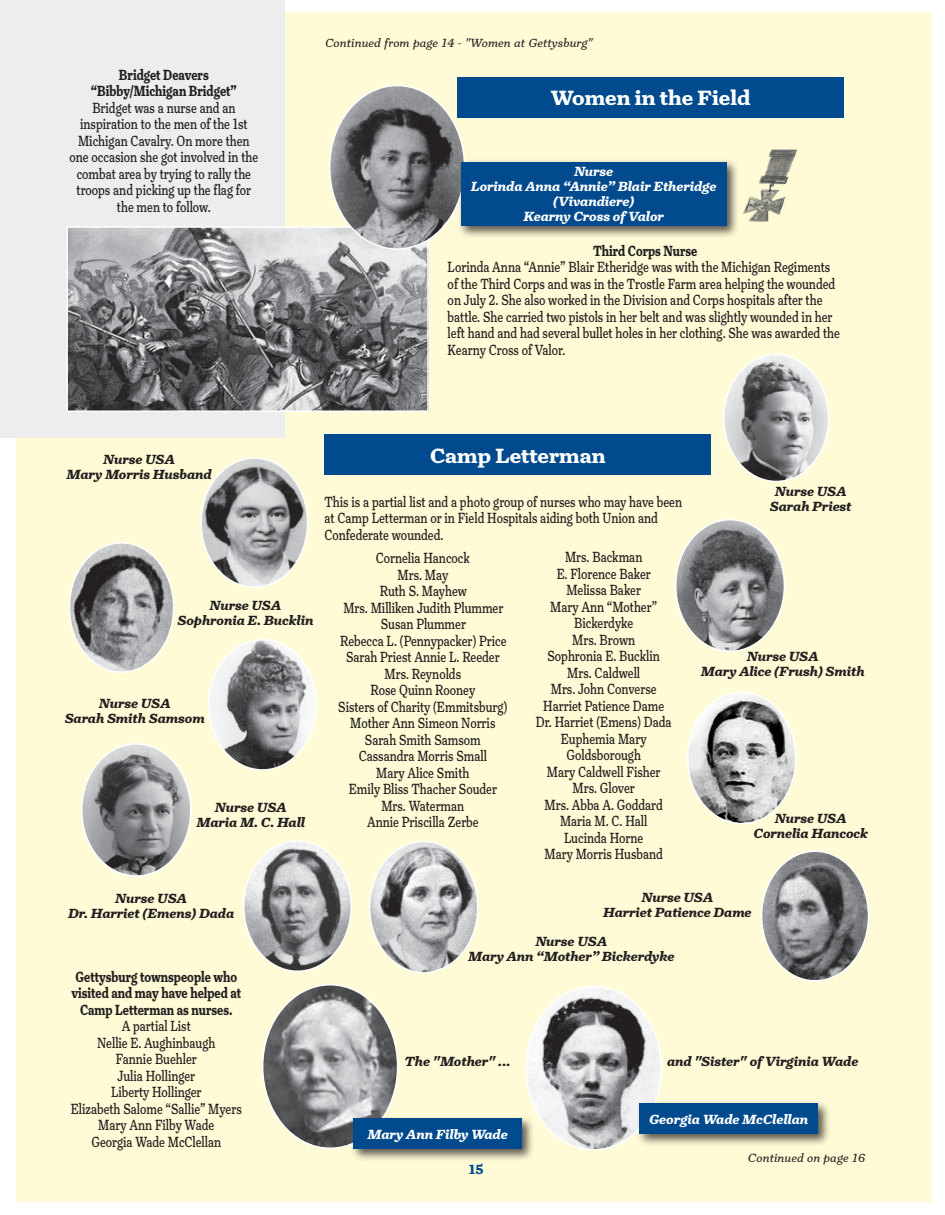
<style>
.page{position:relative;width:945px;height:1215px;background:#fff}
.page>*{position:absolute;margin:0;border:0;box-sizing:border-box;transform-origin:0 0}
.t1{font:700 21px "Turnip";color:#fff}
.t2{font:15px/16.5px "Turnip";color:#231f20;text-align:center;scale:.75 1}
.t3{font:700 15px/16.5px "Turnip";color:#231f20;text-align:center;scale:.75 1}
.t4{font:italic 700 13.5px/15px "Turnip";color:#231f20;text-align:center}
.t5{font:italic 700 13.5px/15px "Turnip";color:#fff;text-align:center}
.t6{font:700 13.5px "Turnip";color:#004a8d}
.t7{font:italic 12px "Turnip";letter-spacing:.01em;color:#231f20}
</style>
<div class="page">
<div style="left:16px;top:12px;width:916px;height:1190px;background:#fffbd6"></div>
<div style="left:0;top:0;width:285px;height:438px;background:#eeedee"></div>
<div style="left:457px;top:77px;width:387px;height:41px;background:#004a8d"></div>
<img style="left:69px;top:229px;width:357px;height:180px">
<div style="left:66px;top:226px;width:363px;height:186px;border:2px solid #fff"></div>
<img style="left:330px;top:86px;width:135px;height:163px">
<div style="left:458px;top:159px;width:282px;height:80px;background:#231f20;opacity:.75"></div>
<div style="left:461px;top:162px;width:266px;height:64px;background:#004a8d"></div>
<div style="left:739px;top:146px;width:65px;height:75px;background:#fffbd6"></div>
<img style="left:743px;top:149px;width:54px;height:72px">
<div style="left:325px;top:435px;width:386px;height:40px;background:#004a8d"></div>
<img style="left:676px;top:520px;width:108px;height:131px">
<div style="left:675px;top:519px;width:110px;height:133px;border:2px solid #fff;border-radius:50%"></div>
<img style="left:724px;top:354px;width:105px;height:127px">
<div style="left:723px;top:354px;width:106px;height:128px;border:2px solid #fff;border-radius:50%"></div>
<img style="left:688px;top:692px;width:106px;height:132px">
<div style="left:687px;top:692px;width:110px;height:132px;border:2px solid #fff;border-radius:50%"></div>
<img style="left:762px;top:851px;width:107px;height:128px">
<div style="left:761px;top:851px;width:108px;height:131px;border:2px solid #fff;border-radius:50%"></div>
<img style="left:69px;top:545px;width:105px;height:125px">
<div style="left:69px;top:542px;width:105px;height:131px;border:2px solid #fff;border-radius:50%"></div>
<img style="left:203px;top:460px;width:105px;height:127px">
<div style="left:200px;top:457px;width:108px;height:131px;border:2px solid #fff;border-radius:50%"></div>
<img style="left:82px;top:746px;width:107px;height:128px">
<div style="left:81px;top:743px;width:111px;height:134px;border:2px solid #fff;border-radius:50%"></div>
<img style="left:244px;top:843px;width:107px;height:128px">
<div style="left:243px;top:840px;width:109px;height:132px;border:2px solid #fff;border-radius:50%"></div>
<img style="left:370px;top:842px;width:106px;height:131px">
<div style="left:369px;top:841px;width:110px;height:132px;border:2px solid #fff;border-radius:50%"></div>
<img style="left:209px;top:640px;width:107px;height:128px">
<div style="left:208px;top:639px;width:109px;height:132px;border:2px solid #fff;border-radius:50%"></div>
<img style="left:263px;top:985px;width:135px;height:163px">
<div style="left:350px;top:1115px;width:185px;height:47px;background:#231f20;opacity:.75"></div>
<div style="left:354px;top:1119px;width:168px;height:30px;background:#004a8d"></div>
<img style="left:526px;top:986px;width:135px;height:164px">
<div style="left:636px;top:1100px;width:195px;height:47px;background:#231f20;opacity:.75"></div>
<div style="left:640px;top:1104px;width:178px;height:30px;background:#004a8d"></div>
<p class="t3" style="left:91px;top:66px;width:196px">Bridget Deavers “Bibby/Michigan Bridget”</p>
<p class="t2" style="left:70px;top:99px;width:253px">Bridget was a nurse and an inspiration to the men of the 1st<br>Michigan Cavalry. On more then one occasion she got involved in the combat area by trying to rally the troops and picking up the flag for the men to follow.</p>
<p class="t7" style="left:326px;top:35px;width:269px">Continued from page 14 - "Women at Gettysburg"</p>
<h1 class="t1" style="left:551px;top:84px;width:201px">Women in the Field</h1>
<p class="t5" style="left:471px;top:164px;width:247px">Nurse<br>Lorinda Anna “Annie” Blair Etheridge (Vivandiere)<br>Kearny Cross of Valor</p>
<p class="t3" style="left:593px;top:243px;width:140px">Third Corps Nurse</p>
<p class="t2" style="left:448px;top:259px;width:525px;text-align:left">Lorinda Anna “Annie” Blair Etheridge was with the Michigan Regiments of the Third Corps and was in the Trostle Farm area helping the wounded on July 2. She also worked in the Division and Corps hospitals after the battle. She carried two pistols in her belt and was slightly wounded in her left hand and had several bullet holes in her clothing. She was awarded the Kearny Cross of Valor.</p>
<p class="t4" style="left:67px;top:451px;width:147px">Nurse USA<br>Mary Morris Husband</p>
<p class="t4" style="left:178px;top:598px;width:137px">Nurse USA<br>Sophronia E. Bucklin</p>
<p class="t4" style="left:65px;top:696px;width:141px">Nurse USA<br>Sarah Smith Samsom</p>
<p class="t4" style="left:197px;top:800px;width:110px">Nurse USA<br>Maria M. C. Hall</p>
<h1 class="t1" style="left:430px;top:442px;width:177px">Camp Letterman</h1>
<p class="t2" style="left:325px;top:494px;width:478px;text-align:left">This is a partial list and a photo group of nurses who may have been at Camp Letterman or in Field Hospitals aiding both Union and<br>Confederate wounded.</p>
<p class="t2" style="left:536px;top:549px;width:183px">Mrs. Backman<br>E. Florence Baker<br>Melissa Baker<br>Mary Ann “Mother”<br>Bickerdyke<br>Mrs. Brown<br>Sophronia E. Bucklin<br>Mrs. Caldwell<br>Mrs. John Converse<br>Harriet Patience Dame<br>Dr. Harriet (Emens) Dada<br>Euphemia Mary<br>Goldsborough<br>Mary Caldwell Fisher<br>Mrs. Glover<br>Mrs. Abba A. Goddard<br>Maria M. C. Hall<br>Lucinda Horne<br>Mary Morris Husband</p>
<p class="t2" style="left:338px;top:550px;width:227px">Cornelia Hancock<br>Mrs. May<br>Ruth S. Mayhew<br>Mrs. Milliken Judith Plummer<br>Susan Plummer<br>Rebecca L. (Pennypacker) Price<br>Sarah Priest Annie L. Reeder<br>Mrs. Reynolds<br>Rose Quinn Rooney<br>Sisters of Charity (Emmitsburg)<br>Mother Ann Simeon Norris<br>Sarah Smith Samsom<br>Cassandra Morris Small<br>Mary Alice Smith<br>Emily Bliss Thacher Souder<br>Mrs. Waterman<br>Annie Priscilla Zerbe</p>
<p class="t4" style="left:770px;top:484px;width:83px">Nurse USA<br>Sarah Priest</p>
<p class="t4" style="left:701px;top:649px;width:165px">Nurse USA<br>Mary Alice (Frush) Smith</p>
<p class="t4" style="left:754px;top:811px;width:116px">Nurse USA<br>Cornelia Hancock</p>
<p class="t4" style="left:68px;top:891px;width:168px">Nurse USA<br>Dr. Harriet (Emens) Dada</p>
<p class="t3" style="left:71px;top:968px;width:228px">Gettysburg townspeople who visited and may have helped at<br>Camp Letterman as nurses.</p>
<p class="t2" style="left:71px;top:1018px;width:229px">A partial List<br>Nellie E. Aughinbaugh<br>Fannie Buehler<br>Julia Hollinger<br>Liberty Hollinger<br>Elizabeth Salome “Sallie” Myers<br>Mary Ann Filby Wade<br>Georgia Wade McClellan</p>
<p class="t4" style="left:603px;top:890px;width:150px">Nurse USA<br>Harriet Patience Dame</p>
<p class="t4" style="left:468px;top:934px;width:208px">Nurse USA<br>Mary Ann “Mother” Bickerdyke</p>
<p class="t4" style="left:405px;top:1054px;width:108px">The "Mother" ...</p>
<p class="t4" style="left:667px;top:1054px;width:193px">and "Sister" of Virginia Wade</p>
<p class="t5" style="left:368px;top:1127px;width:142px">Mary Ann Filby Wade</p>
<p class="t6" style="left:469px;top:1161px;width:16px">15</p>
<p class="t5" style="left:649px;top:1112px;width:161px">Georgia Wade McClellan</p>
<p class="t7" style="left:748px;top:1151px;width:119px">Continued on page 16</p>
</div>
